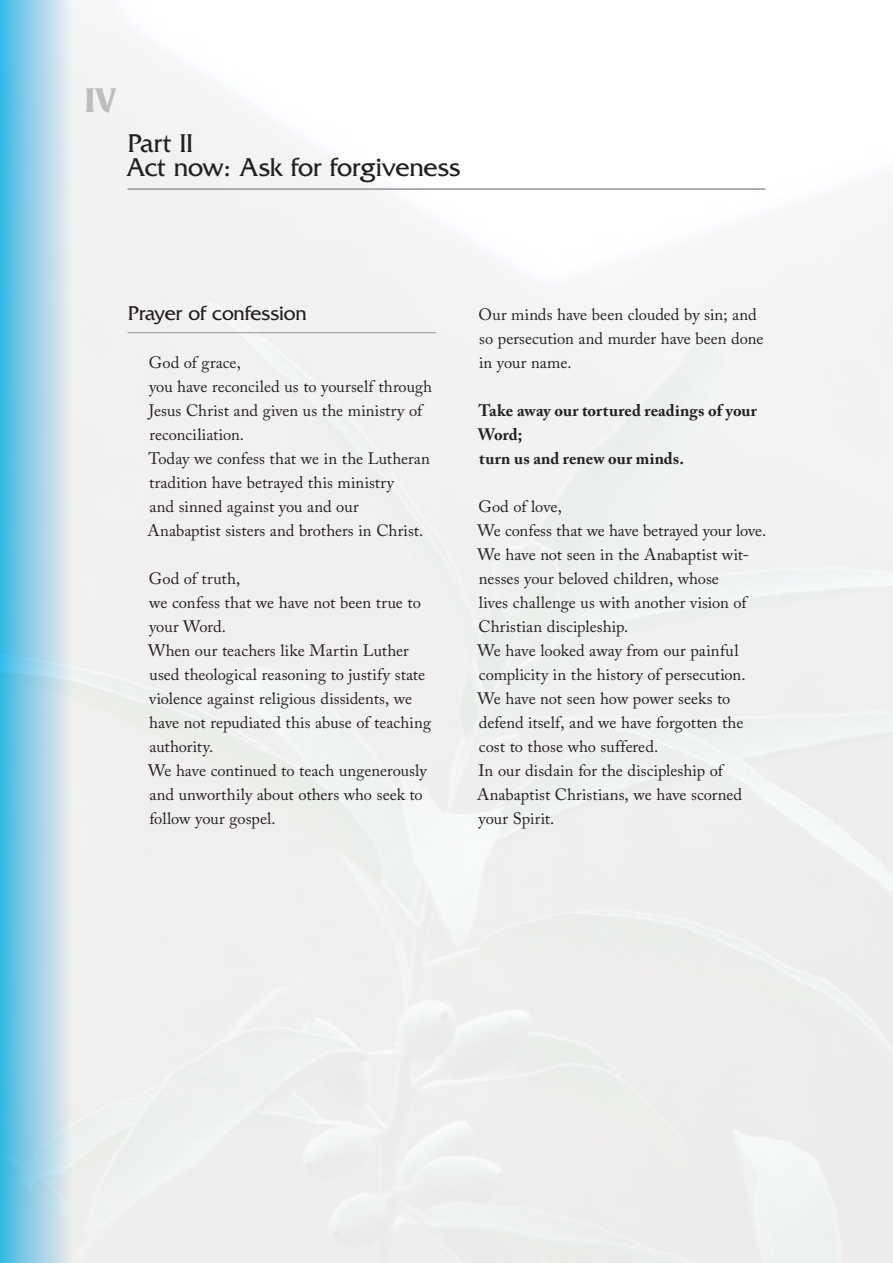
<style>
.page{position:relative;width:893px;height:1263px;background:#fff}
.page>*{position:absolute;margin:0;border:0;box-sizing:border-box;transform-origin:0 0}
.t1{font:700 36px "Friz Quadrata";color:#bcbdc0;scale:.9 1}
.t2{font:27px/24px "Friz Quadrata";letter-spacing:-.01em;color:#231f20}
.t3{font:21px "Friz Quadrata";letter-spacing:-.005em;color:#231f20}
.t4{font:16.5px/24px "Adobe Caslon Pro";color:#231f20}
.t5{font:700 16.5px/24px "Adobe Caslon Pro";letter-spacing:.005em;color:#231f20}
</style>
<div class="page">
<div style="left:0;top:0;width:72px;height:1263px;background:linear-gradient(to right,#3cb7e4,#f0edee)"></div>
<hr style="left:128px;top:188px;width:637px;height:2px;background:#939598">
<hr style="left:128px;top:332px;width:308px;height:1px;background:#939598">
<h1 class="t1" style="left:85px;top:80px;width:36px">IV</h1>
<h2 class="t2" style="left:126px;top:131px;width:336px">Part II<br>Act now: Ask for forgiveness</h2>
<p class="t3" style="left:128px;top:301px;width:180px">Prayer of confession</p>
<p class="t4" style="left:148px;top:350px;width:286px">God of grace,<br>you have reconciled us to yourself through Jesus Christ and given us the ministry of reconciliation.<br>Today we confess that we in the Lutheran tradition have betrayed this ministry<br>and sinned against you and our Anabaptist sisters and brothers in Christ.</p>
<p class="t4" style="left:148px;top:566px;width:284px">God of truth,<br>we confess that we have not been true to your Word.<br>When our teachers like Martin Luther used theological reasoning to justify state violence against religious dissidents, we have not repudiated this abuse of teaching authority.<br>We have continued to teach ungenerously and unworthily about others who seek to follow your gospel.</p>
<p class="t4" style="left:479px;top:302px;width:286px">Our minds have been clouded by sin; and so persecution and murder have been done in your name.</p>
<p class="t5" style="left:478px;top:398px;width:281px">Take away our tortured readings of your<br>Word;<br>turn us and renew our minds.</p>
<p class="t4" style="left:477px;top:494px;width:291px">God of love,<br>We confess that we have betrayed your love.<br>We have not seen in the Anabaptist wit&shy;nesses your beloved children, whose<br>lives challenge us with another vision of Christian discipleship.<br>We have looked away from our painful complicity in the history of persecution.<br>We have not seen how power seeks to defend itself, and we have forgotten the cost to those who suffered.<br>In our disdain for the discipleship of Anabaptist Christians, we have scorned your Spirit.</p>
</div>
